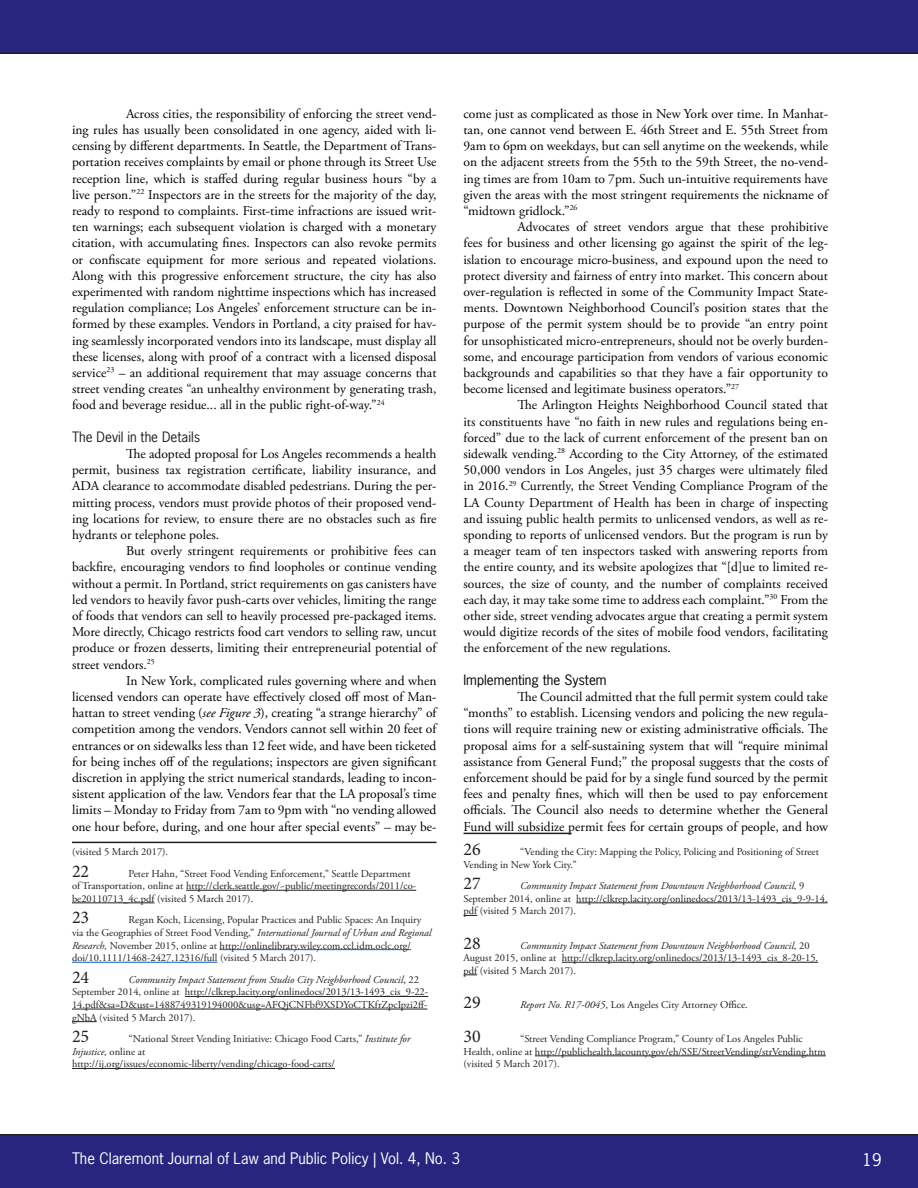
<style>
.page{position:relative;width:918px;height:1188px;background:#fff}
.page>*{position:absolute;margin:0;border:0;box-sizing:border-box;transform-origin:0 0}
.t1{font:18px "Minion Pro";color:#231f20}
.t2{font:16.5px "News Gothic Std";color:#fff}
.t3{font:15px "News Gothic Std";color:#fff}
.t4{font:13.5px/16.2px "Adobe Garamond Pro";color:#000;text-align:justify}
.t5{font:13.5px "News Gothic Std";color:#000}
.t6{font:13.5px "News Gothic Std";color:#231f20}
.t7{font:10.5px/12.6px "Adobe Garamond Pro";color:#231f20}
.s1{font-style:italic}
</style>
<div class="page">
<div style="left:0;top:0;width:918px;height:54px;background:#28257e"></div>
<div style="left:0;top:1134px;width:918px;height:54px;background:#28257e"></div>
<hr style="left:72px;top:842px;width:364px;height:1px;background:#231f20">
<hr style="left:186px;top:890px;width:230px;height:1px;background:#231f20">
<hr style="left:72px;top:903px;width:82px;height:1px;background:#231f20">
<hr style="left:220px;top:949px;width:191px;height:1px;background:#0563c1">
<hr style="left:72px;top:962px;width:145px;height:1px;background:#0563c1">
<hr style="left:185px;top:996px;width:243px;height:1px;background:#231f20">
<hr style="left:72px;top:1009px;width:355px;height:1px;background:#231f20">
<svg style="left:72px;top:1021px;width:25px;height:1px"></svg>
<hr style="left:72px;top:1068px;width:263px;height:1px;background:#231f20">
<hr style="left:464px;top:833px;width:108px;height:1px;background:#231f20">
<hr style="left:576px;top:903px;width:252px;height:1px;background:#231f20">
<svg style="left:464px;top:915px;width:13px;height:1px"></svg>
<hr style="left:562px;top:962px;width:256px;height:1px;background:#231f20">
<svg style="left:464px;top:975px;width:13px;height:1px"></svg>
<hr style="left:535px;top:1056px;width:291px;height:1px;background:#231f20">
<p class="t4" style="left:72px;top:106px;width:366px;text-indent:54px">Across cities, the responsibility of enforcing the street vend&shy;ing rules has usually been consolidated in one agency, aided with li&shy;censing by different departments. In Seattle, the Department of Trans&shy;portation receives complaints by email or phone through its Street Use reception line, which is staffed during regular business hours “by a live person.”<sup>22</sup> Inspectors are in the streets for the majority of the day, ready to respond to complaints. First-time infractions are issued writ&shy;ten warnings; each subsequent violation is charged with a monetary citation, with accumulating fines. Inspectors can also revoke permits or confiscate equipment for more serious and repeated violations.<br>Along with this progressive enforcement structure, the city has also experimented with random nighttime inspections which has increased regulation compliance; Los Angeles’ enforcement structure can be in&shy;formed by these examples. Vendors in Portland, a city praised for hav&shy;ing seamlessly incorporated vendors into its landscape, must display all these licenses, along with proof of a contract with a licensed disposal service<sup>23</sup> – an additional requirement that may assuage concerns that street vending creates “an unhealthy environment by generating trash, food and beverage residue... all in the public right-of-way.”<sup>24</sup></p>
<p class="t6" style="left:72px;top:428px;width:130px">The Devil in the Details</p>
<p class="t4" style="left:72px;top:446px;width:366px;text-indent:54px">The adopted proposal for Los Angeles recommends a health permit, business tax registration certificate, liability insurance, and ADA clearance to accommodate disabled pedestrians. During the per&shy;mitting process, vendors must provide photos of their proposed vend&shy;ing locations for review, to ensure there are no obstacles such as fire hydrants or telephone poles.</p>
<p class="t4" style="left:72px;top:543px;width:366px;text-indent:54px">But overly stringent requirements or prohibitive fees can backfire, encouraging vendors to find loopholes or continue vending without a permit. In Portland, strict requirements on gas canisters have led vendors to heavily favor push-carts over vehicles, limiting the range of foods that vendors can sell to heavily processed pre-packaged items.<br>More directly, Chicago restricts food cart vendors to selling raw, uncut produce or frozen desserts, limiting their entrepreneurial potential of street vendors.<sup>25</sup></p>
<p class="t4" style="left:72px;top:673px;width:366px;text-indent:54px">In New York, complicated rules governing where and when licensed vendors can operate have effectively closed off most of Man&shy;hattan to street vending (<span class="s1">see Figure 3</span>), creating “a strange hierarchy” of competition among the vendors. Vendors cannot sell within 20 feet of entrances or on sidewalks less than 12 feet wide, and have been ticketed for being inches off of the regulations; inspectors are given significant discretion in applying the strict numerical standards, leading to incon&shy;sistent application of the law. Vendors fear that the LA proposal’s time limits – Monday to Friday from 7am to 9pm with “no vending allowed one hour before, during, and one hour after special events” – may be-</p>
<p class="t7" style="left:72px;top:846px;width:98px">(visited 5 March 2017).</p>
<p class="t1" style="left:72px;top:859px;width:19px">22</p>
<p class="t7" style="left:72px;top:867px;width:346px;text-indent:57px">Peter Hahn, “Street Food Vending Enforcement,” Seattle Department of Transportation, online at http://clerk.seattle.gov/~public/meetingrecords/2011/co&shy;be20110713_4c.pdf (visited 5 March 2017).</p>
<p class="t1" style="left:72px;top:906px;width:19px">23</p>
<p class="t7" style="left:72px;top:914px;width:361px;text-indent:57px">Regan Koch, Licensing, Popular Practices and Public Spaces: An Inquiry via the Geographies of Street Food Vending,” <span class="s1">International Journal of Urban and Regional Research,</span> November 2015, online at http://onlinelibrary.wiley.com.ccl.idm.oclc.org/ doi/10.1111/1468-2427.12316/full (visited 5 March 2017).</p>
<p class="t1" style="left:72px;top:965px;width:19px">24</p>
<p class="t7" style="left:72px;top:974px;width:358px;text-indent:57px"><span class="s1">Community Impact Statement from Studio City Neighborhood Council</span>, 22<br>September 2014, online at http://clkrep.lacity.org/onlinedocs/2013/13-1493_cis_9-22- 14.pdf&amp;sa=D&amp;ust=1488749319194000&amp;usg=AFQjCNFbf9XSDYoCTKfrZpcIpzi2ff&shy;gNbA (visited 5 March 2017).</p>
<p class="t1" style="left:72px;top:1024px;width:19px">25</p>
<p class="t7" style="left:72px;top:1033px;width:340px;text-indent:57px">“National Street Vending Initiative: Chicago Food Carts,” <span class="s1">Institute for<br>Injustice,</span> online at</p>
<p class="t7" style="left:72px;top:1058px;width:265px">http://ij.org/issues/economic-liberty/vending/chicago-food-carts/</p>
<p class="t4" style="left:464px;top:106px;width:366px">come just as complicated as those in New York over time. In Manhat&shy;tan, one cannot vend between E. 46th Street and E. 55th Street from 9am to 6pm on weekdays, but can sell anytime on the weekends, while on the adjacent streets from the 55th to the 59th Street, the no-vend&shy;ing times are from 10am to 7pm. Such un-intuitive requirements have given the areas with the most stringent requirements the nickname of “midtown gridlock.”<sup>26</sup></p>
<p class="t4" style="left:464px;top:219px;width:366px;text-indent:54px">Advocates of street vendors argue that these prohibitive fees for business and other licensing go against the spirit of the leg&shy;islation to encourage micro-business, and expound upon the need to protect diversity and fairness of entry into market. This concern about over-regulation is reflected in some of the Community Impact State&shy;ments. Downtown Neighborhood Council’s position states that the purpose of the permit system should be to provide “an entry point for unsophisticated micro-entrepreneurs, should not be overly burden&shy;some, and encourage participation from vendors of various economic backgrounds and capabilities so that they have a fair opportunity to become licensed and legitimate business operators.”<sup>27</sup></p>
<p class="t4" style="left:464px;top:397px;width:366px;text-indent:54px">The Arlington Heights Neighborhood Council stated that its constituents have “no faith in new rules and regulations being en&shy;forced” due to the lack of current enforcement of the present ban on sidewalk vending.<sup>28</sup> According to the City Attorney, of the estimated 50,000 vendors in Los Angeles, just 35 charges were ultimately filed in 2016.<sup>29</sup> Currently, the Street Vending Compliance Program of the LA County Department of Health has been in charge of inspecting and issuing public health permits to unlicensed vendors, as well as re&shy;sponding to reports of unlicensed vendors. But the program is run by a meager team of ten inspectors tasked with answering reports from the entire county, and its website apologizes that “[d]ue to limited re&shy;sources, the size of county, and the number of complaints received each day, it may take some time to address each complaint.”<sup>30</sup> From the other side, street vending advocates argue that creating a permit system would digitize records of the sites of mobile food vendors, facilitating the enforcement of the new regulations.</p>
<p class="t5" style="left:464px;top:671px;width:145px">Implementing the System</p>
<p class="t4" style="left:464px;top:689px;width:366px;text-indent:54px">The Council admitted that the full permit system could take “months” to establish. Licensing vendors and policing the new regula&shy;tions will require training new or existing administrative officials. The proposal aims for a self-sustaining system that will “require minimal assistance from General Fund;” the proposal suggests that the costs of enforcement should be paid for by a single fund sourced by the permit fees and penalty fines, which will then be used to pay enforcement officials. The Council also needs to determine whether the General Fund will subsidize permit fees for certain groups of people, and how</p>
<p class="t1" style="left:464px;top:837px;width:19px">26</p>
<p class="t7" style="left:464px;top:846px;width:357px;text-indent:57px">“Vending the City: Mapping the Policy, Policing and Positioning of Street<br>Vending in New York City.”</p>
<p class="t1" style="left:464px;top:871px;width:19px">27</p>
<p class="t7" style="left:464px;top:880px;width:366px;text-indent:57px"><span class="s1">Community Impact Statement from Downtown Neighborhood Council</span>, 9<br>September 2014, online at http://clkrep.lacity.org/onlinedocs/2013/13-1493_cis_9-9-14. pdf (visited 5 March 2017).</p>
<p class="t1" style="left:464px;top:931px;width:19px">28</p>
<p class="t7" style="left:464px;top:939px;width:356px;text-indent:57px"><span class="s1">Community Impact Statement from Downtown Neighborhood Council</span>, 20<br>August 2015, online at http://clkrep.lacity.org/onlinedocs/2013/13-1493_cis_8-20-15. pdf (visited 5 March 2017).</p>
<p class="t1" style="left:464px;top:990px;width:19px">29</p>
<p class="t7" style="left:520px;top:999px;width:229px"><span class="s1">Report No. R17-0045</span>, Los Angeles City Attorney Office.</p>
<p class="t1" style="left:464px;top:1024px;width:19px">30</p>
<p class="t7" style="left:464px;top:1033px;width:364px;text-indent:57px">“Street Vending Compliance Program,” County of Los Angeles Public<br>Health, online at http://publichealth.lacounty.gov/eh/SSE/StreetVending/strVending.htm (visited 5 March 2017).</p>
<p class="t3" style="left:72px;top:1148px;width:390px">The Claremont Journal of Law and Public Policy | Vol. 4, No. 3</p>
<p class="t2" style="left:863px;top:1149px;width:21px">19</p>
</div>
